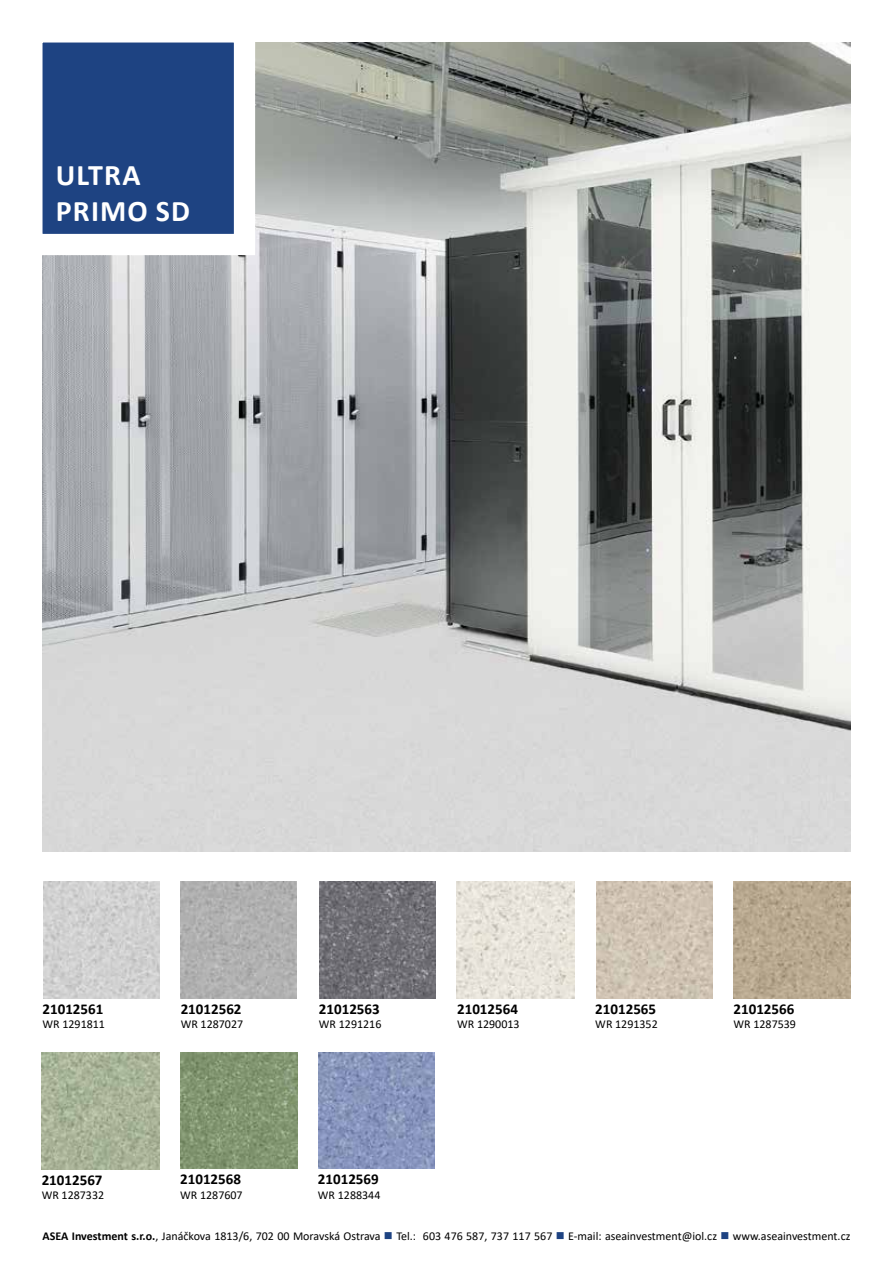
<style>
.page{position:relative;width:893px;height:1263px;background:#fff}
.page>*{position:absolute;margin:0;border:0;box-sizing:border-box;transform-origin:0 0}
.t1{font:700 30px/36px "Calibri";letter-spacing:.04em;color:#fff}
.t2{font:700 15px "Calibri";color:#000}
.t3{font:12px "Calibri";color:#000}
.s1{font-weight:700}
.s2{color:#1e4382}
</style>
<div class="page">
<img style="left:43px;top:43px;width:807px;height:808px">
<div style="left:32px;top:32px;width:212px;height:212px;background:#1e4382"></div>
<div style="left:21px;top:21px;width:234px;height:234px;border:21px solid #fff"></div>
<img style="left:43px;top:881px;width:116px;height:117px">
<img style="left:180px;top:881px;width:116px;height:117px">
<img style="left:319px;top:881px;width:116px;height:117px">
<img style="left:457px;top:881px;width:117px;height:117px">
<img style="left:596px;top:881px;width:116px;height:117px">
<img style="left:733px;top:881px;width:117px;height:117px">
<img style="left:180px;top:1052px;width:118px;height:117px">
<img style="left:42px;top:1052px;width:117px;height:117px">
<img style="left:318px;top:1052px;width:116px;height:117px">
<h1 class="t1" style="left:56px;top:157px;width:86px">ULTRA prim</h1>
<h1 class="t1" style="left:128px;top:193px;width:61px">o sd</h1>
<p class="t2" style="left:43px;top:998px;width:62px">21012561</p>
<p class="t3" style="left:43px;top:1016px;width:64px">WR 1291811</p>
<p class="t2" style="left:42px;top:1169px;width:62px">21012567</p>
<p class="t3" style="left:42px;top:1186px;width:64px">WR 1287332</p>
<p class="t2" style="left:181px;top:998px;width:62px">21012562</p>
<p class="t3" style="left:181px;top:1016px;width:64px">WR 1287027</p>
<p class="t2" style="left:180px;top:1168px;width:62px">21012568</p>
<p class="t3" style="left:180px;top:1186px;width:64px">WR 1287607</p>
<p class="t2" style="left:319px;top:998px;width:62px">21012563</p>
<p class="t3" style="left:319px;top:1016px;width:64px">WR 1291216</p>
<p class="t2" style="left:318px;top:1168px;width:62px">21012569</p>
<p class="t3" style="left:318px;top:1186px;width:64px">WR 1288344</p>
<p class="t2" style="left:457px;top:998px;width:62px">21012564</p>
<p class="t3" style="left:457px;top:1016px;width:64px">WR 1290013</p>
<p class="t2" style="left:595px;top:998px;width:62px">21012565</p>
<p class="t3" style="left:595px;top:1016px;width:64px">WR 1291352</p>
<p class="t2" style="left:733px;top:998px;width:62px">21012566</p>
<p class="t3" style="left:733px;top:1016px;width:64px">WR 1287539</p>
<p class="t3" style="left:43px;top:1228px;width:809px"><span class="s1">ASEA Investment s.r.o.</span>, Janáčkova 1813/6, 702 00 Moravská Ostrava <span class="s2">■</span> Tel.: 603 476 587, 737 117 567 <span class="s2">■</span> E-mail: aseainvestment@iol.cz <span class="s2">■</span> www.aseainvestment.cz</p>
</div>
